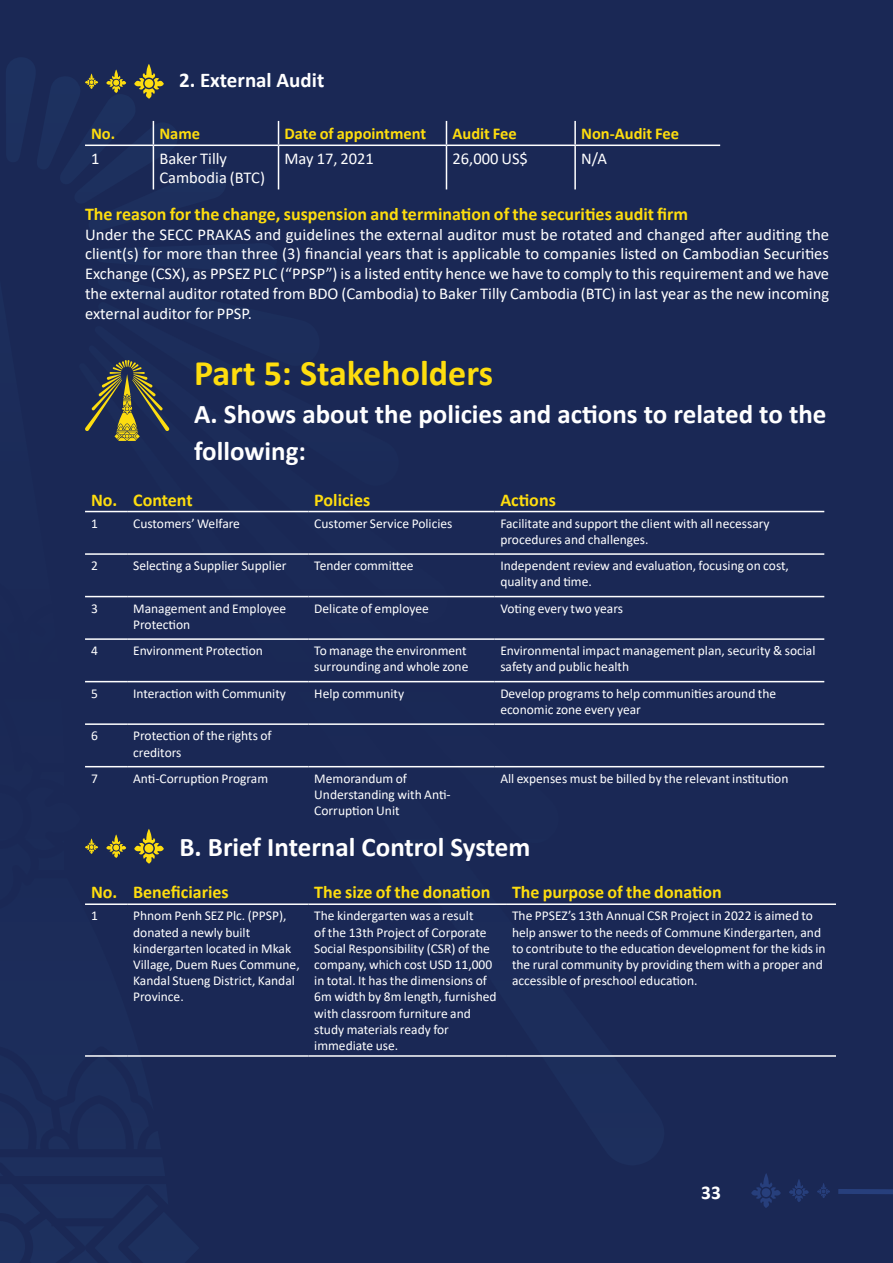
<style>
.page{position:relative;width:893px;height:1263px;background:#1a2855}
.page>*{position:absolute;margin:0;border:0;box-sizing:border-box;transform-origin:0 0}
.t1{font:700 36px "Calibri";color:#fedd0e}
.t2{font:700 27px/37.5px "Calibri";color:#fff}
.t3{font:700 21px "Calibri";color:#fff}
.t4{font:700 19.5px "Calibri";color:#fff}
.t5{font:700 18px "Calibri";color:#fedd0e}
.t6{font:16.5px/19.8px "Calibri";color:#fff}
.t7{font:700 16.5px "Calibri";color:#fedd0e}
.t8{font:13.5px/16.2px "Calibri";color:#fff}
</style>
<div class="page">
<svg style="left:751px;top:1173px;width:30px;height:35px"></svg>
<svg style="left:789px;top:1179px;width:20px;height:23px"></svg>
<svg style="left:817px;top:1183px;width:76px;height:15px"></svg>
<svg style="left:88px;top:510px;width:471px;height:258px"></svg>
<svg style="left:94px;top:510px;width:354px;height:115px"></svg>
<svg style="left:6px;top:58px;width:221px;height:132px"></svg>
<svg style="left:278px;top:121px;width:1px;height:24px"></svg>
<svg style="left:446px;top:121px;width:1px;height:24px"></svg>
<hr style="left:574px;top:121px;width:2px;height:24px;background:#fff">
<hr style="left:85px;top:145px;width:68px;height:1px;background:#fff">
<hr style="left:153px;top:145px;width:126px;height:1px;background:#fff">
<hr style="left:153px;top:146px;width:1px;height:43px;background:#fff">
<hr style="left:279px;top:145px;width:167px;height:1px;background:#fff">
<hr style="left:278px;top:146px;width:1px;height:43px;background:#fff">
<hr style="left:446px;top:145px;width:129px;height:1px;background:#fff">
<hr style="left:446px;top:146px;width:1px;height:43px;background:#fff">
<hr style="left:575px;top:145px;width:145px;height:1px;background:#fff">
<hr style="left:574px;top:146px;width:2px;height:43px;background:#fff">
<hr style="left:85px;top:511px;width:42px;height:1px;background:#fff">
<hr style="left:127px;top:511px;width:181px;height:1px;background:#fff">
<hr style="left:308px;top:511px;width:186px;height:1px;background:#fff">
<hr style="left:494px;top:511px;width:330px;height:1px;background:#fff">
<hr style="left:85px;top:553px;width:42px;height:2px;background:#fff">
<hr style="left:127px;top:553px;width:181px;height:2px;background:#fff">
<hr style="left:308px;top:553px;width:186px;height:2px;background:#fff">
<hr style="left:494px;top:553px;width:330px;height:2px;background:#fff">
<hr style="left:85px;top:596px;width:42px;height:1px;background:#fff">
<hr style="left:127px;top:596px;width:181px;height:1px;background:#fff">
<hr style="left:308px;top:596px;width:186px;height:1px;background:#fff">
<hr style="left:494px;top:596px;width:330px;height:1px;background:#fff">
<hr style="left:85px;top:638px;width:42px;height:2px;background:#fff">
<hr style="left:127px;top:638px;width:181px;height:2px;background:#fff">
<hr style="left:308px;top:638px;width:186px;height:2px;background:#fff">
<hr style="left:494px;top:638px;width:330px;height:2px;background:#fff">
<hr style="left:85px;top:681px;width:42px;height:1px;background:#fff">
<hr style="left:127px;top:681px;width:181px;height:1px;background:#fff">
<hr style="left:308px;top:681px;width:186px;height:1px;background:#fff">
<hr style="left:494px;top:681px;width:330px;height:1px;background:#fff">
<hr style="left:85px;top:723px;width:42px;height:2px;background:#fff">
<hr style="left:127px;top:723px;width:181px;height:2px;background:#fff">
<hr style="left:308px;top:723px;width:186px;height:2px;background:#fff">
<hr style="left:494px;top:723px;width:330px;height:2px;background:#fff">
<hr style="left:85px;top:766px;width:42px;height:1px;background:#fff">
<hr style="left:127px;top:766px;width:181px;height:1px;background:#fff">
<hr style="left:308px;top:766px;width:186px;height:1px;background:#fff">
<hr style="left:494px;top:766px;width:330px;height:1px;background:#fff">
<hr style="left:85px;top:903px;width:42px;height:2px;background:#fff">
<hr style="left:127px;top:903px;width:181px;height:2px;background:#fff">
<hr style="left:308px;top:903px;width:198px;height:2px;background:#fff">
<hr style="left:506px;top:903px;width:330px;height:2px;background:#fff">
<hr style="left:85px;top:1055px;width:42px;height:2px;background:#fff">
<hr style="left:127px;top:1055px;width:181px;height:2px;background:#fff">
<hr style="left:308px;top:1055px;width:198px;height:2px;background:#fff">
<hr style="left:506px;top:1055px;width:330px;height:2px;background:#fff">
<svg style="left:85px;top:360px;width:85px;height:81px"></svg>
<svg style="left:134px;top:829px;width:30px;height:34px"></svg>
<svg style="left:106px;top:834px;width:20px;height:24px"></svg>
<svg style="left:85px;top:838px;width:13px;height:16px"></svg>
<h3 class="t3" style="left:179px;top:65px;width:147px">2. External Audit</h3>
<p class="t7" style="left:91px;top:122px;width:26px">No.</p>
<p class="t7" style="left:159px;top:122px;width:42px">Name</p>
<p class="t7" style="left:285px;top:122px;width:143px">Date of appointment</p>
<p class="t7" style="left:452px;top:122px;width:66px">Audit Fee</p>
<p class="t7" style="left:581px;top:122px;width:100px">Non-Audit Fee</p>
<p class="t6" style="left:91px;top:148px;width:10px">1</p>
<p class="t6" style="left:159px;top:148px;width:107px">Baker Tilly<br>Cambodia (BTC)</p>
<p class="t6" style="left:285px;top:148px;width:91px">May 17, 2021</p>
<p class="t6" style="left:452px;top:148px;width:77px">26,000 US$</p>
<p class="t6" style="left:581px;top:148px;width:28px">N/A</p>
<h3 class="t5" style="left:85px;top:201px;width:605px">The reason for the change, suspension and termination of the securities audit firm</h3>
<p class="t6" style="left:85px;top:224px;width:746px;text-align:justify">Under the SECC PRAKAS and guidelines the external auditor must be rotated and changed after auditing the client(s) for more than three (3) financial years that is applicable to companies listed on Cambodian Securities Exchange (CSX), as PPSEZ PLC (“PPSP”) is a listed entity hence we have to comply to this requirement and we have the external auditor rotated from BDO (Cambodia) to Baker Tilly Cambodia (BTC) in last year as the new incoming external auditor for PPSP.</p>
<h1 class="t1" style="left:194px;top:348px;width:300px">Part 5: Stakeholders</h1>
<h2 class="t2" style="left:194px;top:395px;width:634px">A. Shows about the policies and actions to related to the following:</h2>
<h3 class="t5" style="left:91px;top:487px;width:103px">No. Content</h3>
<h3 class="t5" style="left:314px;top:487px;width:58px">Policies</h3>
<h3 class="t5" style="left:500px;top:487px;width:57px">Actions</h3>
<p class="t8" style="left:91px;top:515px;width:8px">1</p>
<p class="t8" style="left:133px;top:515px;width:108px">Customers’ Welfare</p>
<p class="t8" style="left:314px;top:515px;width:140px">Customer Service Policies</p>
<p class="t8" style="left:500px;top:515px;width:271px">Facilitate and support the client with all necessary procedures and challenges.</p>
<p class="t8" style="left:91px;top:557px;width:8px">2</p>
<p class="t8" style="left:133px;top:557px;width:155px">Selecting a Supplier Supplier</p>
<p class="t8" style="left:314px;top:557px;width:101px">Tender committee</p>
<p class="t8" style="left:500px;top:557px;width:290px">Independent review and evaluation, focusing on cost, quality and time.</p>
<p class="t8" style="left:91px;top:600px;width:8px">3</p>
<p class="t8" style="left:133px;top:600px;width:155px">Management and Employee<br>Protection</p>
<p class="t8" style="left:314px;top:600px;width:116px">Delicate of employee</p>
<p class="t8" style="left:500px;top:600px;width:124px">Voting every two years</p>
<p class="t8" style="left:91px;top:642px;width:8px">4</p>
<p class="t8" style="left:133px;top:642px;width:131px">Environment Protection</p>
<p class="t8" style="left:314px;top:642px;width:156px">To manage the environment surrounding and whole zone</p>
<p class="t8" style="left:500px;top:642px;width:317px">Environmental impact management plan, security &amp; social safety and public health</p>
<p class="t8" style="left:91px;top:685px;width:8px">5</p>
<p class="t8" style="left:133px;top:685px;width:154px">Interaction with Community</p>
<p class="t8" style="left:314px;top:685px;width:91px">Help community</p>
<p class="t8" style="left:500px;top:685px;width:277px">Develop programs to help communities around the economic zone every year</p>
<p class="t8" style="left:91px;top:727px;width:8px">6</p>
<p class="t8" style="left:133px;top:727px;width:140px">Protection of the rights of creditors</p>
<p class="t8" style="left:91px;top:770px;width:8px">7</p>
<p class="t8" style="left:133px;top:770px;width:137px">Anti-Corruption Program</p>
<p class="t8" style="left:314px;top:770px;width:138px">Memorandum of<br>Understanding with Anti-<br>Corruption Unit</p>
<p class="t8" style="left:500px;top:770px;width:290px">All expenses must be billed by the relevant institution</p>
<h2 class="t2" style="left:179px;top:828px;width:353px">B. Brief Internal Control System</h2>
<h3 class="t5" style="left:91px;top:879px;width:139px">No. Beneficiaries</h3>
<h3 class="t5" style="left:314px;top:879px;width:409px">The size of the donation The purpose of the donation</h3>
<p class="t8" style="left:91px;top:907px;width:8px">1</p>
<p class="t8" style="left:133px;top:907px;width:168px">Phnom Penh SEZ Plc. (PPSP), donated a newly built kindergarten located in Mkak<br>Village, Duem Rues Commune,<br>Kandal Stueng District, Kandal<br>Province.</p>
<p class="t8" style="left:314px;top:907px;width:184px">The kindergarten was a result<br>of the 13th Project of Corporate<br>Social Responsibility (CSR) of the company, which cost USD 11,000 in total. It has the dimensions of<br>6m width by 8m length, furnished with classroom furniture and study materials ready for immediate use.</p>
<p class="t8" style="left:512px;top:907px;width:315px">The PPSEZ’s 13th Annual CSR Project in 2022 is aimed to help answer to the needs of Commune Kindergarten, and to contribute to the education development for the kids in the rural community by providing them with a proper and accessible of preschool education.</p>
<h3 class="t4" style="left:701px;top:1179px;width:21px">33</h3>
</div>
